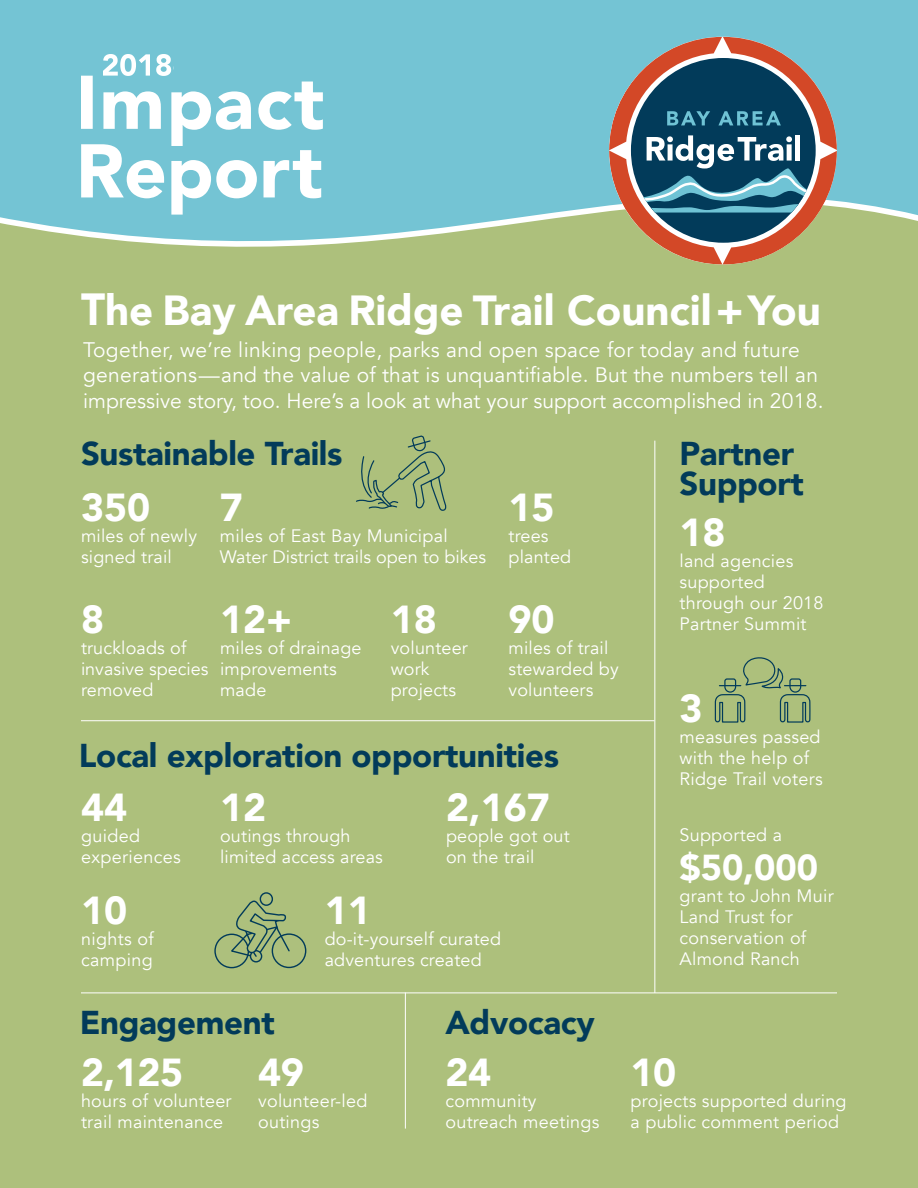
<style>
.page{position:relative;width:918px;height:1188px;background:#fff}
.page>*{position:absolute;margin:0;border:0;box-sizing:border-box;transform-origin:0 0}
.t1{font:900 42px "Avenir";color:#fff}
.t2{font:900 39px "Avenir";color:#fff}
.t3{font:900 36px "Avenir";color:#fff}
.t4{font:900 33px/30px "Avenir";letter-spacing:-.01em;color:#023b5a}
.t5{font:21px/25.5px "Avenir";letter-spacing:.01em;color:#fff}
.t6{font:18px/21px "Avenir";letter-spacing:.015em;color:#fff}
.s1{font-size:45px}
</style>
<div class="page">
<div style="left:0;top:0;width:918px;height:291px;background:#74c4d4"></div>
<div style="left:0;top:297px;width:918px;height:891px;background:#adc07c"></div>
<svg style="left:0;top:201px;width:918px;height:96px;fill:#adc07c"></svg>
<hr style="left:654px;top:441px;width:1px;height:552px;background:#fff">
<svg style="left:81px;top:54px;width:242px;height:161px"></svg>
<hr style="left:81px;top:993px;width:756px;height:1px;background:#fff">
<svg style="left:609px;top:37px;width:228px;height:229px"></svg>
<hr style="left:405px;top:993px;width:1px;height:136px;background:#fff">
<svg style="left:356px;top:435px;width:91px;height:76px"></svg>
<svg style="left:714px;top:657px;width:97px;height:66px"></svg>
<hr style="left:81px;top:720px;width:573px;height:1px;background:#fff">
<div style="left:272px;top:933px;width:34px;height:35px;border:1px solid #023b5a;border-radius:50%"></div>
<div style="left:214px;top:934px;width:35px;height:34px;border:1px solid #023b5a;border-radius:50%"></div>
<div style="left:250px;top:950px;width:12px;height:13px;border:1px solid #023b5a;border-radius:50%"></div>
<div style="left:260px;top:892px;width:13px;height:14px;border:1px solid #023b5a;border-radius:50%"></div>
<svg style="left:229px;top:898px;width:62px;height:61px"></svg>
<h1 class="t1" style="left:81px;top:274px;width:741px"><span class="s1">T</span>he Bay Area Ridge Trail Council + You</h1>
<p class="t5" style="left:83px;top:337px;width:742px">Together, we’re linking people, parks and open space for today and future generations—and the value of that is unquantifiable. But the numbers tell an impressive story, too. Here’s a look at what your support accomplished in 2018.</p>
<h3 class="t4" style="left:81px;top:438px;width:263px">Sustainable Trails</h3>
<h2 class="t2" style="left:81px;top:474px;width:71px">350</h2>
<p class="t6" style="left:81px;top:525px;width:118px">miles of newly signed trail</p>
<h2 class="t2" style="left:220px;top:474px;width:25px">7</h2>
<p class="t6" style="left:220px;top:525px;width:268px">miles of East Bay Municipal<br>Water District trails open to bikes</p>
<h2 class="t2" style="left:81px;top:586px;width:25px">8</h2>
<p class="t6" style="left:81px;top:638px;width:129px">truckloads of invasive species removed</p>
<h2 class="t2" style="left:220px;top:586px;width:74px">12+</h2>
<p class="t6" style="left:220px;top:638px;width:143px">miles of drainage improvements made</p>
<h2 class="t2" style="left:391px;top:586px;width:48px">18</h2>
<p class="t6" style="left:391px;top:638px;width:79px">volunteer work projects</p>
<h2 class="t2" style="left:509px;top:474px;width:48px">15</h2>
<p class="t6" style="left:509px;top:525px;width:64px">trees planted</p>
<h2 class="t2" style="left:509px;top:586px;width:48px">90</h2>
<p class="t6" style="left:509px;top:638px;width:112px">miles of trail stewarded by volunteers</p>
<h3 class="t4" style="left:79px;top:740px;width:482px">Local exploration opportunities</h3>
<h2 class="t2" style="left:81px;top:774px;width:48px">44</h2>
<p class="t6" style="left:81px;top:826px;width:101px">guided experiences</p>
<h2 class="t2" style="left:81px;top:877px;width:48px">10</h2>
<p class="t6" style="left:81px;top:929px;width:74px">nights of camping</p>
<h2 class="t2" style="left:446px;top:774px;width:105px">2,167</h2>
<p class="t6" style="left:446px;top:825px;width:125px">people got out on the trail</p>
<h2 class="t2" style="left:220px;top:774px;width:48px">12</h2>
<p class="t6" style="left:220px;top:826px;width:164px">outings through limited access areas</p>
<h2 class="t2" style="left:325px;top:877px;width:48px">11</h2>
<p class="t6" style="left:325px;top:928px;width:178px">do-it-yourself curated adventures created</p>
<h3 class="t4" style="left:680px;top:438px;width:126px">Partner<br>Support</h3>
<h2 class="t2" style="left:680px;top:499px;width:48px">18</h2>
<p class="t6" style="left:680px;top:551px;width:146px">land agencies supported through our 2018<br>Partner Summit</p>
<h2 class="t2" style="left:680px;top:675px;width:25px">3</h2>
<p class="t6" style="left:680px;top:726px;width:145px">measures passed with the help of<br>Ridge Trail voters</p>
<p class="t6" style="left:680px;top:825px;width:104px">Supported a</p>
<h3 class="t3" style="left:680px;top:837px;width:140px">$50,000</h3>
<p class="t6" style="left:680px;top:886px;width:156px">grant to John Muir<br>Land Trust for conservation of<br>Almond Ranch</p>
<h3 class="t4" style="left:80px;top:1007px;width:197px">Engagement</h3>
<h3 class="t4" style="left:446px;top:1007px;width:151px">Advocacy</h3>
<h2 class="t2" style="left:81px;top:1039px;width:104px">2,125</h2>
<p class="t6" style="left:81px;top:1090px;width:152px">hours of volunteer trail maintenance</p>
<h2 class="t2" style="left:258px;top:1039px;width:47px">49</h2>
<p class="t6" style="left:258px;top:1091px;width:111px">volunteer-led outings</p>
<h2 class="t2" style="left:446px;top:1039px;width:47px">24</h2>
<p class="t6" style="left:446px;top:1091px;width:155px">community outreach meetings</p>
<h2 class="t2" style="left:631px;top:1039px;width:47px">10</h2>
<p class="t6" style="left:631px;top:1091px;width:218px">projects supported during a public comment period</p>
</div>
